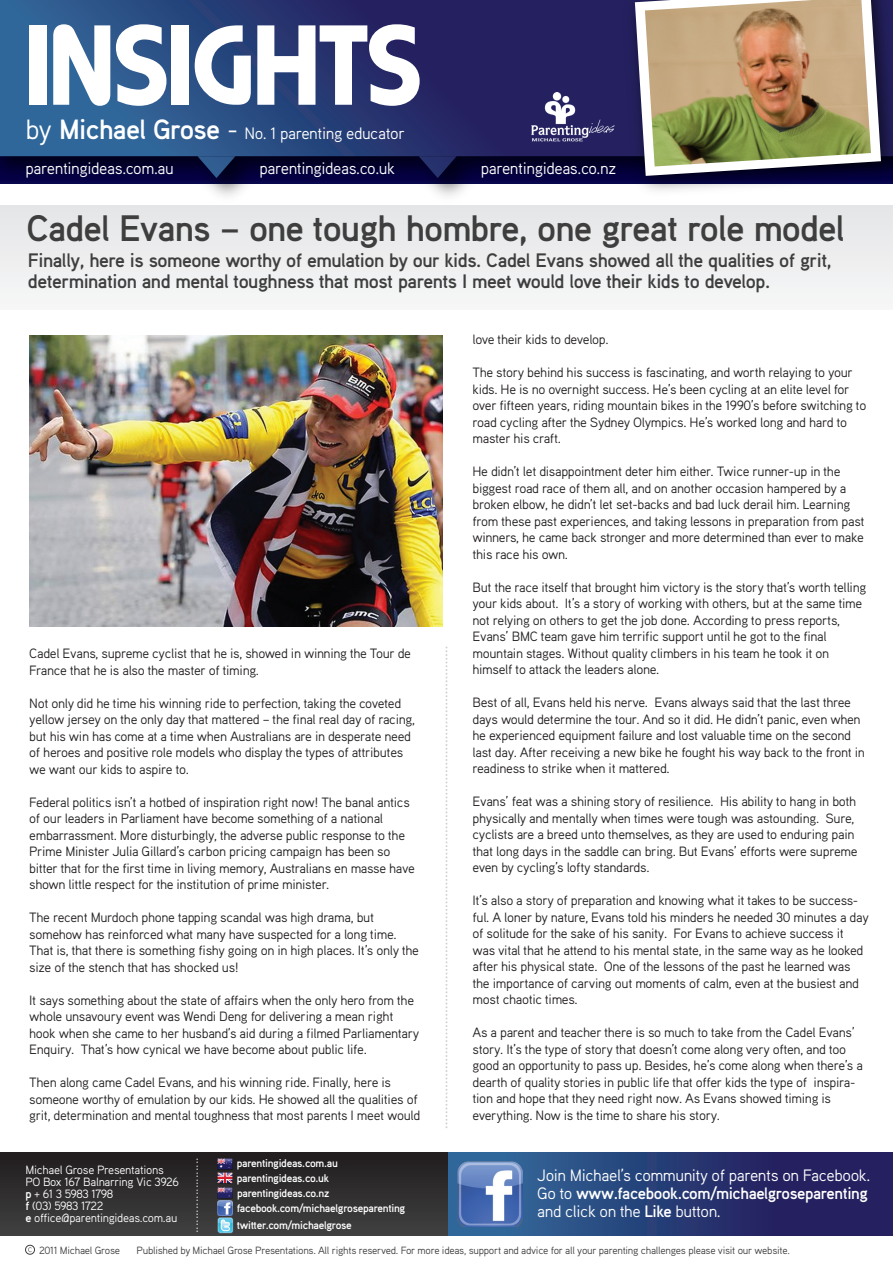
<style>
.page{position:relative;width:893px;height:1263px;background:#fff}
.page>*{position:absolute;margin:0;border:0;box-sizing:border-box;transform-origin:0 0}
.t1{font:900 118.5px "Harry";color:#fff}
.t2{font:700 36.75px "Aaux Pro";letter-spacing:-.025em;color:#3e3e3f}
.t3{font:700 19.5px/21px "Aaux Pro";letter-spacing:-.025em;color:#3e3e3f}
.t4{font:100 18px "Aaux Pro";color:#fff;scale:1.15 1}
.t5{font:16.5px/18px "Aaux Pro";letter-spacing:-.025em;color:#fff}
.t6{font:13.5px/16.5px "Aaux Pro";letter-spacing:-.025em;color:#231f20}
.t7{font:12px/12px "Aaux Pro";letter-spacing:-.025em;color:#fff}
.t8{font:700 11.1px/17px "Aaux Pro";letter-spacing:-.025em;color:#fff}
.t9{font:10.5px "Aaux Pro";letter-spacing:-.025em;color:#3e3e3f}
.s1{font-size:27.9px}
.s2{font-weight:700;font-size:27.9px}
.s3{font-weight:700}
</style>
<div class="page">
<img style="left:0;top:178px;width:617px;height:18px">
<svg style="left:0;top:0;width:617px;height:178px;background:#243770"></svg>
<img style="left:617px;top:0;width:276px;height:191px">
<svg style="left:635px;top:0;width:246px;height:176px"></svg>
<img style="left:645px;top:0;width:226px;height:166px">
<img style="left:531px;top:92px;width:85px;height:53px">
<div style="left:0;top:205px;width:893px;height:104px;background:#eeeeef"></div>
<svg style="left:446px;top:647px;width:1px;height:481px"></svg>
<svg style="left:28px;top:1247px;width:4px;height:5px"></svg>
<div style="left:25px;top:1245px;width:10px;height:9px;border:1px solid #3e3e3f;border-radius:50%"></div>
<div style="left:1px;top:1152px;width:892px;height:84px;background:linear-gradient(to bottom,#211c1d,#404142)"></div>
<img style="left:217px;top:1156px;width:16px;height:59px">
<img style="left:218px;top:1217px;width:16px;height:16px">
<div style="left:448px;top:1152px;width:445px;height:84px;background:linear-gradient(to right,#316c9e,#211253)"></div>
<img style="left:458px;top:1162px;width:65px;height:64px">
<img style="left:29px;top:335px;width:413px;height:291px">
<h1 class="t1" style="left:26px;top:-5px;width:397px">INSIGHTS</h1>
<p class="t5" style="left:26px;top:124px;width:381px"><span class="s1">by</span> <span class="s2">Michael Grose</span> <span class="s1">-</span> No. 1 parenting educator</p>
<p class="t5" style="left:26px;top:159px;width:150px">parentingideas.com.au</p>
<p class="t5" style="left:259px;top:159px;width:137px">parentingideas.co.uk</p>
<p class="t5" style="left:481px;top:159px;width:137px">parentingideas.co.nz</p>
<h2 class="t2" style="left:26px;top:205px;width:820px">Cadel Evans – one tough hombre, one great role model</h2>
<h3 class="t3" style="left:28px;top:249px;width:805px">Finally, here is someone worthy of emulation by our kids. Cadel Evans showed all the qualities of grit, determination and mental toughness that most parents I meet would love their kids to develop.</h3>
<p class="t6" style="left:29px;top:645px;width:383px">Cadel Evans, supreme cyclist that he is, showed in winning the Tour de<br>France that he is also the master of timing.</p>
<p class="t6" style="left:29px;top:694px;width:387px">Not only did he time his winning ride to perfection, taking the coveted yellow jersey on the only day that mattered – the final real day of racing, but his win has come at a time when Australians are in desperate need of heroes and positive role models who display the types of attributes we want our kids to aspire to.</p>
<p class="t6" style="left:29px;top:793px;width:387px">Federal politics isn’t a hotbed of inspiration right now! The banal antics of our leaders in Parliament have become something of a national embarrassment. More disturbingly, the adverse public response to the Prime Minister Julia Gillard’s carbon pricing campaign has been so bitter that for the first time in living memory, Australians en masse have shown little respect for the institution of prime minister.</p>
<p class="t6" style="left:29px;top:909px;width:391px">The recent Murdoch phone tapping scandal was high drama, but somehow has reinforced what many have suspected for a long time.<br>That is, that there is something fishy going on in high places. It’s only the size of the stench that has shocked us!</p>
<p class="t6" style="left:29px;top:991px;width:392px">It says something about the state of affairs when the only hero from the whole unsavoury event was Wendi Deng for delivering a mean right hook when she came to her husband’s aid during a filmed Parliamentary Enquiry. That’s how cynical we have become about public life.</p>
<p class="t6" style="left:29px;top:1074px;width:392px">Then along came Cadel Evans, and his winning ride. Finally, here is someone worthy of emulation by our kids. He showed all the qualities of grit, determination and mental toughness that most parents I meet would</p>
<p class="t6" style="left:472px;top:331px;width:138px">love their kids to develop.</p>
<p class="t6" style="left:472px;top:364px;width:395px">The story behind his success is fascinating, and worth relaying to your kids. He is no overnight success. He’s been cycling at an elite level for over fifteen years, riding mountain bikes in the 1990’s before switching to road cycling after the Sydney Olympics. He’s worked long and hard to master his craft.</p>
<p class="t6" style="left:472px;top:463px;width:394px">He didn’t let disappointment deter him either. Twice runner-up in the biggest road race of them all, and on another occasion hampered by a broken elbow, he didn’t let set-backs and bad luck derail him. Learning from these past experiences, and taking lessons in preparation from past winners, he came back stronger and more determined than ever to make this race his own.</p>
<p class="t6" style="left:472px;top:578px;width:395px">But the race itself that brought him victory is the story that’s worth telling your kids about. It’s a story of working with others, but at the same time not relying on others to get the job done. According to press reports, Evans’ BMC team gave him terrific support until he got to the final mountain stages. Without quality climbers in his team he took it on himself to attack the leaders alone.</p>
<p class="t6" style="left:472px;top:694px;width:394px">Best of all, Evans held his nerve. Evans always said that the last three days would determine the tour. And so it did. He didn’t panic, even when he experienced equipment failure and lost valuable time on the second last day. After receiving a new bike he fought his way back to the front in readiness to strike when it mattered.</p>
<p class="t6" style="left:472px;top:793px;width:386px">Evans’ feat was a shining story of resilience. His ability to hang in both physically and mentally when times were tough was astounding. Sure, cyclists are a breed unto themselves, as they are used to enduring pain that long days in the saddle can bring. But Evans’ efforts were supreme even by cycling’s lofty standards.</p>
<p class="t6" style="left:472px;top:892px;width:398px">It’s also a story of preparation and knowing what it takes to be success&shy;ful. A loner by nature, Evans told his minders he needed 30 minutes a day of solitude for the sake of his sanity. For Evans to achieve success it was vital that he attend to his mental state, in the same way as he looked after his physical state. One of the lessons of the past he learned was the importance of carving out moments of calm, even at the busiest and most chaotic times.</p>
<p class="t6" style="left:472px;top:1024px;width:392px">As a parent and teacher there is so much to take from the Cadel Evans’ story. It’s the type of story that doesn’t come along very often, and too good an opportunity to pass up. Besides, he’s come along when there’s a dearth of quality stories in public life that offer kids the type of inspira&shy;tion and hope that they need right now. As Evans showed timing is everything. Now is the time to share his story.</p>
<h3 class="t4" style="left:214px;top:1157px;width:68px;rotate:90deg">......................</h3>
<p class="t5" style="left:537px;top:1166px;width:335px">Join Michael’s community of parents on Facebook.<br>Go to <span class="s3">www.facebook.com/michaelgroseparenting </span>and click on the <span class="s3">Like</span> button.</p>
<p class="t8" style="left:237px;top:1154px;width:103px">parentingideas.com.au</p>
<p class="t8" style="left:237px;top:1199px;width:170px">facebook.com/michaelgroseparenting twitter.com/michaelgrose</p>
<p class="t7" style="left:26px;top:1164px;width:155px">Michael Grose Presentations<br>PO Box 167 Balnarring Vic 3926 <span class="s3">p</span> + 61 3 5983 1798<br><span class="s3">f</span> (03) 5983 1722<br><span class="s3">e</span> office@parentingideas.com.au</p>
<p class="t8" style="left:237px;top:1169px;width:94px">parentingideas.co.uk</p>
<p class="t8" style="left:237px;top:1184px;width:94px">parentingideas.co.nz</p>
<p class="t9" style="left:39px;top:1243px;width:83px">2011 Michael Grose</p>
<p class="t9" style="left:137px;top:1243px;width:655px">Published by Michael Grose Presentations. All rights reserved. For more ideas, support and advice for all your parenting challenges please visit our website.</p>
</div>
